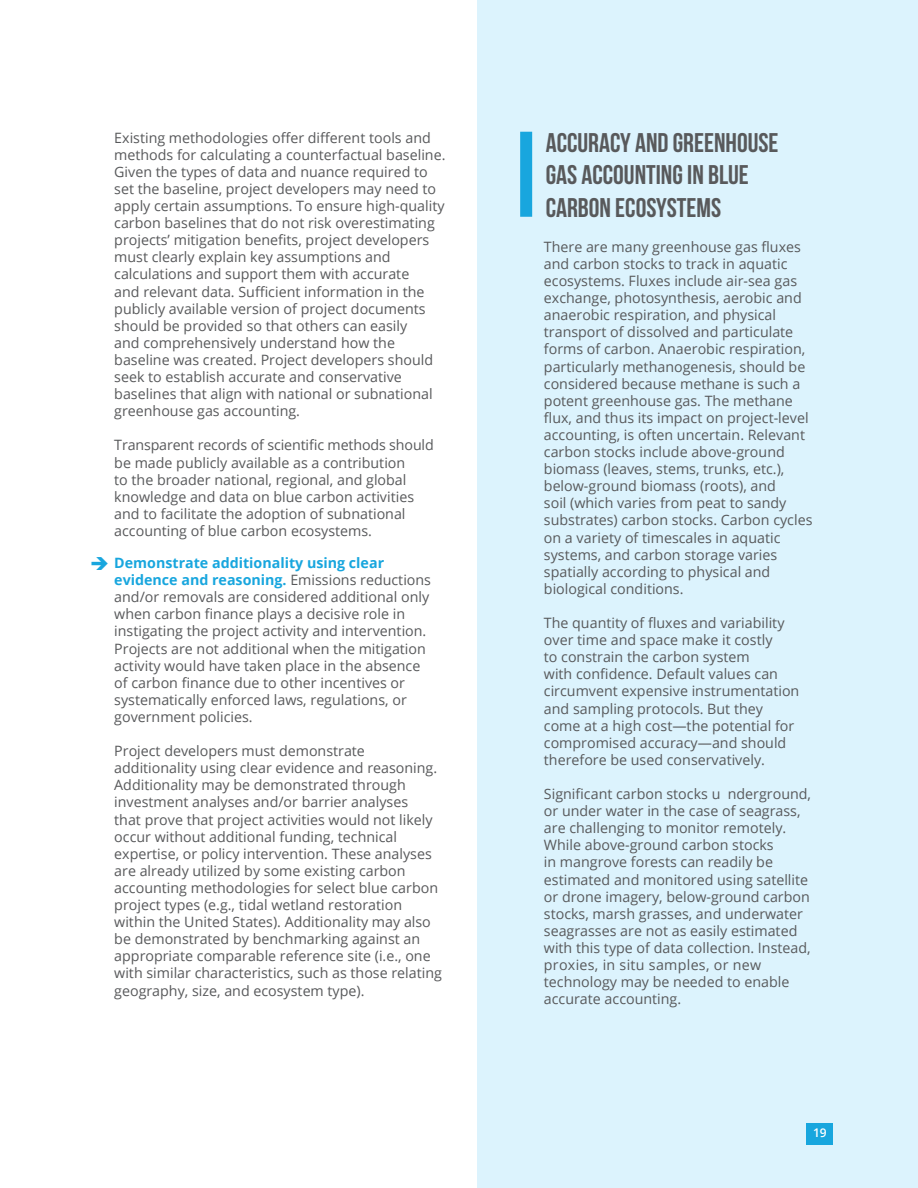
<style>
.page{position:relative;width:918px;height:1188px;background:#fff}
.page>*{position:absolute;margin:0;border:0;box-sizing:border-box;transform-origin:0 0}
.t1{font:700 27px/32.4px "Bebas Neue";color:#58595b}
.t2{font:14.25px/17.1px "Open Sans";color:#58595b}
.t3{font:600 12px "Open Sans";color:#fff}
.s1{font-weight:700;color:#18a6de}
</style>
<div class="page">
<div style="left:477px;top:0;width:441px;height:1188px;background:#dcf3fd"></div>
<div style="left:520px;top:132px;width:12px;height:85px;background:#18a6de"></div>
<div style="left:806px;top:1123px;width:27px;height:22px;background:#18a6de"></div>
<p class="t2" style="left:114px;top:129px;width:333px">Existing methodologies offer different tools and methods for calculating a counterfactual baseline.<br>Given the types of data and nuance required to set the baseline, project developers may need to apply certain assumptions. To ensure high-quality carbon baselines that do not risk overestimating projects’ mitigation benefits, project developers must clearly explain key assumptions and calculations and support them with accurate<br>and relevant data. Sufficient information in the publicly available version of project documents should be provided so that others can easily<br>and comprehensively understand how the baseline was created. Project developers should seek to establish accurate and conservative baselines that align with national or subnational greenhouse gas accounting.</p>
<p class="t2" style="left:114px;top:436px;width:321px">Transparent records of scientific methods should be made publicly available as a contribution<br>to the broader national, regional, and global knowledge and data on blue carbon activities and to facilitate the adoption of subnational accounting of blue carbon ecosystems.</p>
<p class="t2" style="left:114px;top:554px;width:318px"><span class="s1">Demonstrate additionality using clear evidence and reasoning.</span> Emissions reductions and/or removals are considered additional only when carbon finance plays a decisive role in instigating the project activity and intervention.<br>Projects are not additional when the mitigation activity would have taken place in the absence of carbon finance due to other incentives or systematically enforced laws, regulations, or government policies.</p>
<p class="t2" style="left:114px;top:742px;width:329px">Project developers must demonstrate additionality using clear evidence and reasoning.<br>Additionality may be demonstrated through investment analyses and/or barrier analyses<br>that prove that project activities would not likely occur without additional funding, technical expertise, or policy intervention. These analyses are already utilized by some existing carbon accounting methodologies for select blue carbon project types (e.g., tidal wetland restoration within the United States). Additionality may also be demonstrated by benchmarking against an appropriate comparable reference site (i.e., one with similar characteristics, such as those relating geography, size, and ecosystem type).</p>
<h1 class="t1" style="left:546px;top:126px;width:234px">ACCURACY AND GREENHOUSE<br>GAS ACCOUNTING IN BLUE<br>CARBON ECOSYSTEMS</h1>
<p class="t2" style="left:544px;top:238px;width:270px">There are many greenhouse gas fluxes and carbon stocks to track in aquatic ecosystems. Fluxes include air-sea gas exchange, photosynthesis, aerobic and anaerobic respiration, and physical transport of dissolved and particulate forms of carbon. Anaerobic respiration, particularly methanogenesis, should be considered because methane is such a potent greenhouse gas. The methane flux, and thus its impact on project-level accounting, is often uncertain. Relevant carbon stocks include above-ground biomass (leaves, stems, trunks, etc.), below-ground biomass (roots), and<br>soil (which varies from peat to sandy substrates) carbon stocks. Carbon cycles on a variety of timescales in aquatic systems, and carbon storage varies spatially according to physical and biological conditions.</p>
<p class="t2" style="left:544px;top:614px;width:257px">The quantity of fluxes and variability over time and space make it costly<br>to constrain the carbon system<br>with confidence. Default values can circumvent expensive instrumentation and sampling protocols. But they come at a high cost—the potential for compromised accuracy—and should therefore be used conservatively.</p>
<p class="t2" style="left:544px;top:785px;width:269px">Significant carbon stocks u nderground, or under water in the case of seagrass, are challenging to monitor remotely.<br>While above-ground carbon stocks<br>in mangrove forests can readily be estimated and monitored using satellite or drone imagery, below-ground carbon stocks, marsh grasses, and underwater seagrasses are not as easily estimated with this type of data collection. Instead, proxies, in situ samples, or new technology may be needed to enable accurate accounting.</p>
<p class="t3" style="left:813px;top:1125px;width:15px">19</p>
</div>
